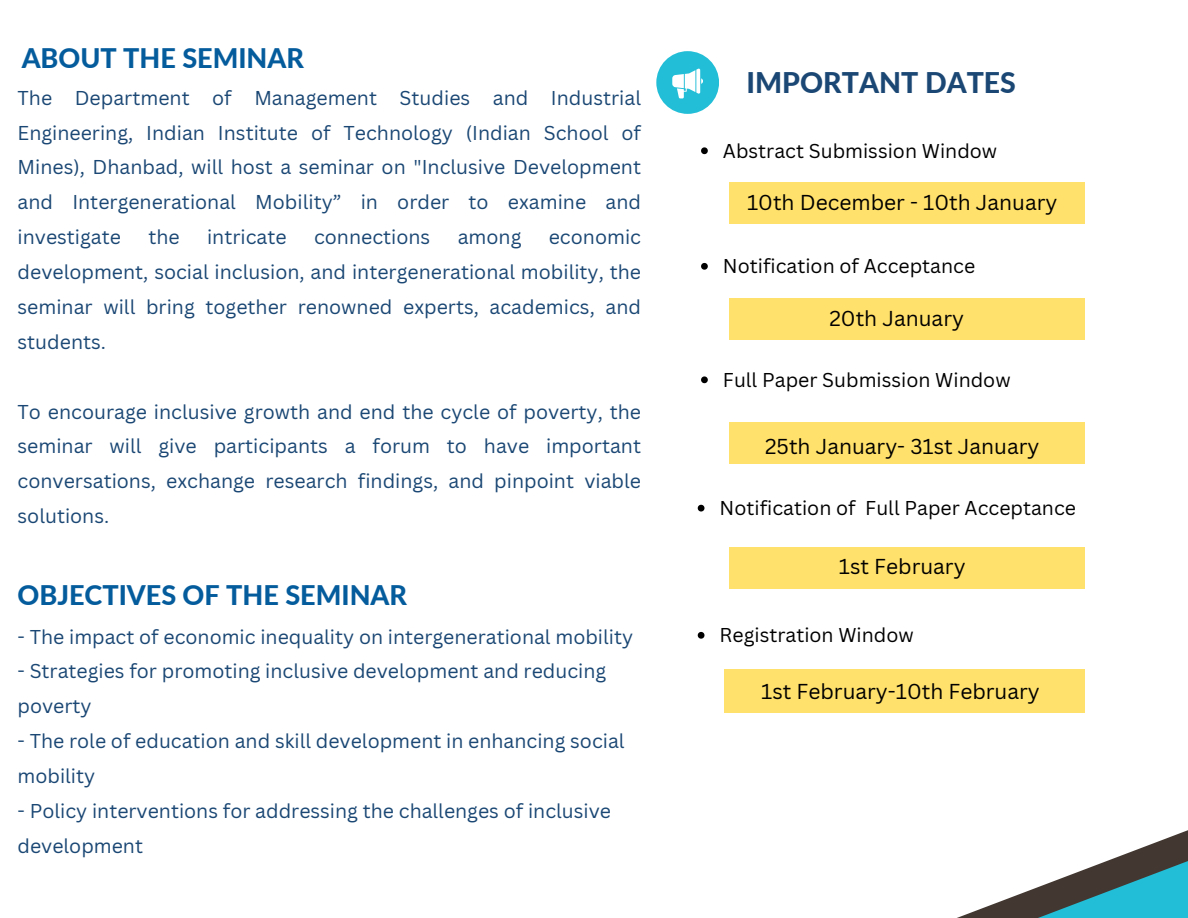
<style>
.page{position:relative;width:1188px;height:918px;background:#fff}
.page>*{position:absolute;margin:0;border:0;box-sizing:border-box;transform-origin:0 0}
.t1{font:800 28.5px "Lato";color:#1a4774}
.t2{font:800 27px "Lato";color:#055c9d}
.t3{font:21px "Canva Sans";color:#000}
.t4{font:19.5px/34.8px "Canva Sans";color:#1a4774;text-align:justify}
.t5{font:19.5px "Canva Sans";color:#000}
</style>
<div class="page">
<svg style="left:957px;top:845px;width:231px;height:73px"></svg>
<div style="left:656px;top:51px;width:63px;height:63px;background:#22bed7;border-radius:50%"></div>
<svg style="left:672px;top:69px;width:31px;height:29px"></svg>
<svg style="left:701px;top:147px;width:7px;height:7px"></svg>
<svg style="left:701px;top:263px;width:7px;height:7px"></svg>
<svg style="left:701px;top:376px;width:7px;height:7px"></svg>
<svg style="left:698px;top:505px;width:6px;height:7px"></svg>
<svg style="left:698px;top:632px;width:6px;height:7px"></svg>
<div style="left:730px;top:422px;width:355px;height:42px;background:#ffe16b"></div>
<div style="left:730px;top:183px;width:355px;height:41px;background:#ffe16b"></div>
<div style="left:730px;top:298px;width:355px;height:42px;background:#ffe16b"></div>
<div style="left:730px;top:548px;width:355px;height:41px;background:#ffe16b"></div>
<div style="left:725px;top:669px;width:360px;height:44px;background:#ffe16b"></div>
<svg style="left:1022px;top:895px;width:166px;height:23px;background:#2b98a8"></svg>
<h1 class="t2" style="left:22px;top:42px;width:284px">ABOUT THE SEMINAR</h1>
<p class="t4" style="left:18px;top:80px;width:625px">The Department of Management Studies and Industrial Engineering, Indian Institute of Technology (Indian School of Mines), Dhanbad, will host a seminar on "Inclusive Development and Intergenerational Mobility” in order to examine and investigate</p>
<p class="t4" style="left:18px;top:219px;width:625px;text-indent:531px">economic development, social inclusion, and intergenerational mobility, the seminar will bring together renowned experts, academics, and students.</p>
<p class="t4" style="left:148px;top:219px;width:33px">the</p>
<p class="t4" style="left:207px;top:219px;width:81px">intricate</p>
<p class="t4" style="left:314px;top:219px;width:118px">connections</p>
<p class="t4" style="left:458px;top:219px;width:65px">among</p>
<p class="t4" style="left:18px;top:394px;width:625px">To encourage inclusive growth and end the cycle of poverty, the seminar will give participants a forum to have important conversations, exchange research findings, and pinpoint viable solutions.</p>
<p class="t2" style="left:18px;top:579px;width:391px">OBJECTIVES OF THE SEMINAR</p>
<p class="t4" style="left:18px;top:619px;width:617px">- The impact of economic inequality on intergenerational mobility</p>
<p class="t4" style="left:18px;top:653px;width:590px">- Strategies for promoting inclusive development and reducing poverty</p>
<p class="t4" style="left:18px;top:723px;width:609px">- The role of education and skill development in enhancing social mobility</p>
<p class="t4" style="left:18px;top:793px;width:595px">- Policy interventions for addressing the challenges of inclusive development</p>
<p class="t1" style="left:747px;top:65px;width:271px">IMPORTANT DATES</p>
<h1 class="t5" style="left:723px;top:137px;width:276px">Abstract Submission Window</h1>
<p class="t3" style="left:747px;top:188px;width:312px">10th December - 10th January</p>
<p class="t5" style="left:723px;top:252px;width:254px">Notification of Acceptance</p>
<p class="t3" style="left:829px;top:304px;width:136px">20th January</p>
<p class="t5" style="left:723px;top:366px;width:289px">Full Paper Submission Window</p>
<p class="t3" style="left:765px;top:432px;width:276px">25th January- 31st January</p>
<p class="t5" style="left:720px;top:494px;width:358px">Notification of Full Paper Acceptance</p>
<p class="t3" style="left:839px;top:552px;width:128px">1st February</p>
<p class="t5" style="left:720px;top:621px;width:196px">Registration Window</p>
<p class="t3" style="left:761px;top:676px;width:280px">1st February-10th February</p>
</div>
